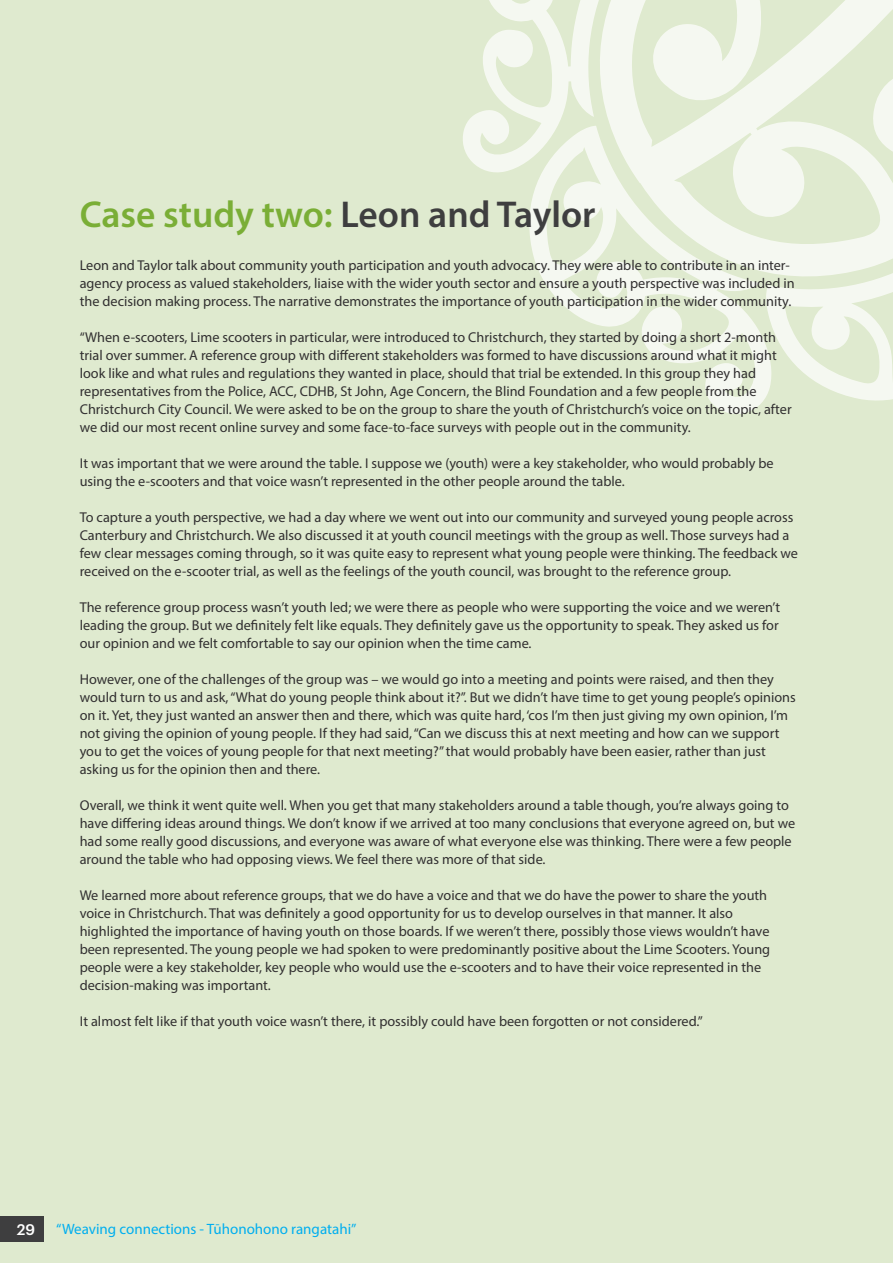
<style>
.page{position:relative;width:893px;height:1263px;background:#dfeacf}
.page>*{position:absolute;margin:0;border:0;box-sizing:border-box;transform-origin:0 0}
.Main_heads_2{font:600 37.5px "Myriad Pro";color:#7aae36}
.Body{font:15px "Myriad Pro";color:#00aeef}
.t1{font:500 15px "Graphik";color:#fff}
.Body-2{font:14.25px/18px "Myriad Pro";color:#312f30}
.s1{color:#3e3e3f}
</style>
<div class="page">
<svg style="left:529px;top:174px;width:236px;height:240px"></svg>
<svg style="left:463px;top:0;width:122px;height:174px"></svg>
<svg style="left:585px;top:0;width:308px;height:290px;fill:#f5f8f1"></svg>
<svg style="left:765px;top:207px;width:128px;height:194px"></svg>
<div style="left:0;top:1216px;width:44px;height:25px;background:#3e3e3f"></div>
<p class="Main_heads_2" style="left:80px;top:191px;width:517px">Case study two: <span class="s1">Leon and Taylor</span></p>
<p class="Body-2" style="left:80px;top:256px;width:716px">Leon and Taylor talk about community youth participation and youth advocacy. They were able to contribute in an inter&shy;agency process as valued stakeholders, liaise with the wider youth sector and ensure a youth perspective was included in the decision making process. The narrative demonstrates the importance of youth participation in the wider community.</p>
<p class="Body-2" style="left:80px;top:328px;width:713px">“When e-scooters, Lime scooters in particular, were introduced to Christchurch, they started by doing a short 2-month trial over summer. A reference group with different stakeholders was formed to have discussions around what it might look like and what rules and regulations they wanted in place, should that trial be extended. In this group they had representatives from the Police, ACC, CDHB, St John, Age Concern, the Blind Foundation and a few people from the Christchurch City Council. We were asked to be on the group to share the youth of Christchurch’s voice on the topic, after we did our most recent online survey and some face-to-face surveys with people out in the community.</p>
<p class="Body-2" style="left:80px;top:454px;width:695px">It was important that we were around the table. I suppose we (youth) were a key stakeholder, who would probably be using the e-scooters and that voice wasn’t represented in the other people around the table.</p>
<p class="Body-2" style="left:80px;top:508px;width:720px">To capture a youth perspective, we had a day where we went out into our community and surveyed young people across Canterbury and Christchurch. We also discussed it at youth council meetings with the group as well. Those surveys had a few clear messages coming through, so it was quite easy to represent what young people were thinking. The feedback we received on the e-scooter trial, as well as the feelings of the youth council, was brought to the reference group.</p>
<p class="Body-2" style="left:80px;top:598px;width:702px;text-align:justify">The reference group process wasn’t youth led; we were there as people who were supporting the voice and we weren’t leading the group. But we definitely felt like equals. They definitely gave us the opportunity to speak. They asked us for our opinion and we felt comfortable to say our opinion when the time came.</p>
<p class="Body-2" style="left:80px;top:670px;width:717px">However, one of the challenges of the group was – we would go into a meeting and points were raised, and then they would turn to us and ask, “What do young people think about it?”. But we didn’t have time to get young people’s opinions on it. Yet, they just wanted an answer then and there, which was quite hard, ‘cos I’m then just giving my own opinion, I’m not giving the opinion of young people. If they had said, “Can we discuss this at next meeting and how can we support you to get the voices of young people for that next meeting?” that would probably have been easier, rather than just asking us for the opinion then and there.</p>
<p class="Body-2" style="left:80px;top:796px;width:717px">Overall, we think it went quite well. When you get that many stakeholders around a table though, you’re always going to have differing ideas around things. We don’t know if we arrived at too many conclusions that everyone agreed on, but we had some really good discussions, and everyone was aware of what everyone else was thinking. There were a few people around the table who had opposing views. We feel there was more of that side.</p>
<p class="Body-2" style="left:80px;top:886px;width:692px">We learned more about reference groups, that we do have a voice and that we do have the power to share the youth voice in Christchurch. That was definitely a good opportunity for us to develop ourselves in that manner. It also highlighted the importance of having youth on those boards. If we weren’t there, possibly those views wouldn’t have been represented. The young people we had spoken to were predominantly positive about the Lime Scooters. Young people were a key stakeholder, key people who would use the e-scooters and to have their voice represented in the decision-making was important.</p>
<p class="Body-2" style="left:80px;top:1012px;width:625px">It almost felt like if that youth voice wasn’t there, it possibly could have been forgotten or not considered.”</p>
<p class="t1" style="left:17px;top:1218px;width:20px">29</p>
<p class="Body" style="left:56px;top:1220px;width:302px">“Weaving connections - Tūhonohono rangatahi”</p>
</div>
